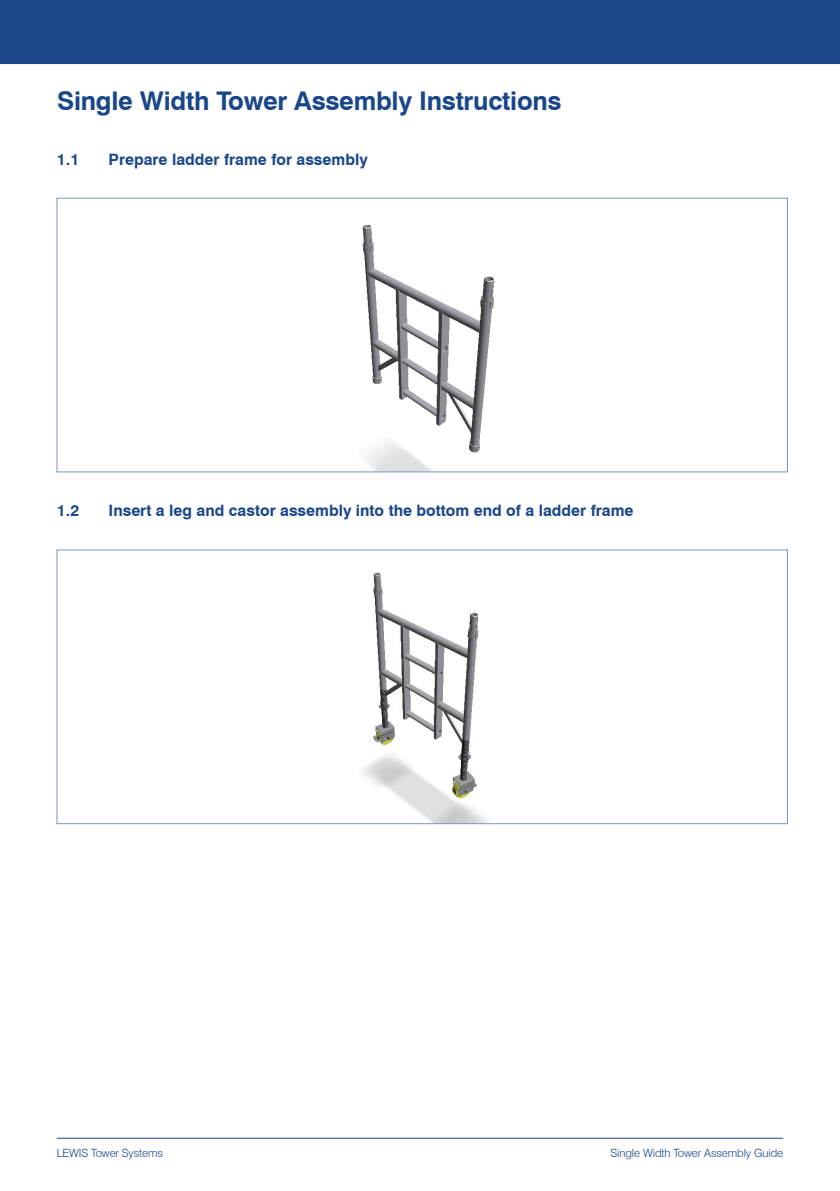
<style>
.page{position:relative;width:840px;height:1191px;background:#fff}
.page>*{position:absolute;margin:0;border:0;box-sizing:border-box;transform-origin:0 0}
.t1{font:700 25.8px "Swiss 721 BT";letter-spacing:-.01em;color:#1a468a}
.t2{font:700 15.8px "Swiss 721 BT";color:#1a468a}
.t3{font:300 11.4px "Swiss 721 BT";letter-spacing:-.01em;color:#1a468a}
</style>
<div class="page">
<hr style="left:57px;top:1137px;width:725px;height:1px;background:#1a468a">
<div style="left:0;top:0;width:839px;height:64px;background:#1a468a"></div>
<img style="left:362px;top:225px;width:133px;height:245px">
<img style="left:363px;top:572px;width:125px;height:250px">
<h1 class="t1" style="left:57px;top:85px;width:505px">Single Width Tower Assembly Instructions</h1>
<p class="t2" style="left:57px;top:149px;width:24px">1.1</p>
<p class="t2" style="left:108px;top:149px;width:261px">Prepare ladder frame for assembly</p>
<p class="t2" style="left:57px;top:501px;width:24px">1.2</p>
<p class="t2" style="left:108px;top:501px;width:526px">Insert a leg and castor assembly into the bottom end of a ladder frame</p>
<p class="t3" style="left:57px;top:1146px;width:108px">LEWIS Tower Systems</p>
<p class="t3" style="left:610px;top:1146px;width:174px">Single Width Tower Assembly Guide</p>
</div>
